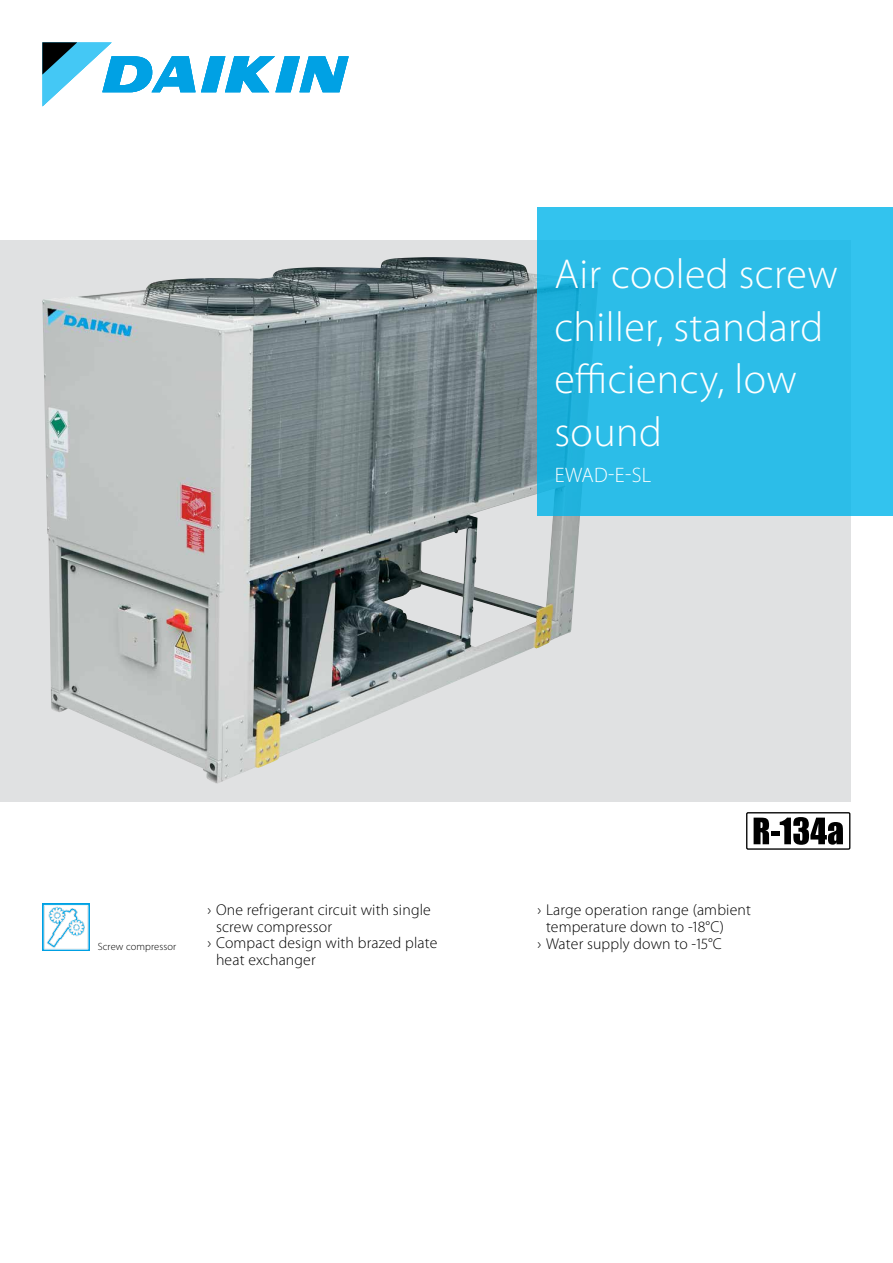
<style>
.page{position:relative;width:893px;height:1263px;background:#fff}
.page>*{position:absolute;margin:0;border:0;box-sizing:border-box;transform-origin:0 0}
.t1{font:300 42px/52.5px "Myriad Pro";letter-spacing:.01em;color:#fff}
.t2{font:300 21px "Myriad Pro";letter-spacing:.02em;color:#fff}
.t3{font:300 15.75px "Myriad Pro";letter-spacing:.01em;color:#000}
.t4{font:300 10.5px "Myriad Pro";letter-spacing:.01em;color:#000}
</style>
<div class="page">
<img style="left:43px;top:903px;width:46px;height:47px">
<div style="left:0;top:241px;width:850px;height:561px;background:#e0e1e2"></div>
<img style="left:42px;top:257px;width:538px;height:527px">
<svg style="left:43px;top:43px;width:306px;height:63px"></svg>
<div style="left:537px;top:208px;width:356px;height:308px;background:linear-gradient(to right,#26b7e2,#32c2ed)"></div>
<div style="left:746px;top:812px;width:104px;height:38px;border:1px solid #000"></div>
<svg style="left:754px;top:818px;width:15px;height:26px"></svg>
<svg style="left:780px;top:817px;width:63px;height:28px"></svg>
<div style="left:771px;top:831px;width:9px;height:5px;background:#000"></div>
<h1 class="t1" style="left:554px;top:247px;width:285px">Air cooled screw chiller, standard efficiency, low sound</h1>
<h2 class="t2" style="left:555px;top:462px;width:98px">EWAD-E-SL</h2>
<p class="t4" style="left:98px;top:940px;width:80px">Screw compressor</p>
<p class="t3" style="left:207px;top:901px;width:225px">› One refrigerant circuit with single</p>
<p class="t3" style="left:216px;top:917px;width:118px">screw compressor</p>
<p class="t3" style="left:207px;top:934px;width:231px">› Compact design with brazed plate</p>
<p class="t3" style="left:216px;top:950px;width:101px">heat exchanger</p>
<p class="t3" style="left:537px;top:901px;width:215px">› Large operation range (ambient</p>
<p class="t3" style="left:546px;top:917px;width:180px">temperature down to -18°C)</p>
<p class="t3" style="left:537px;top:934px;width:186px">› Water supply down to -15°C</p>
</div>
